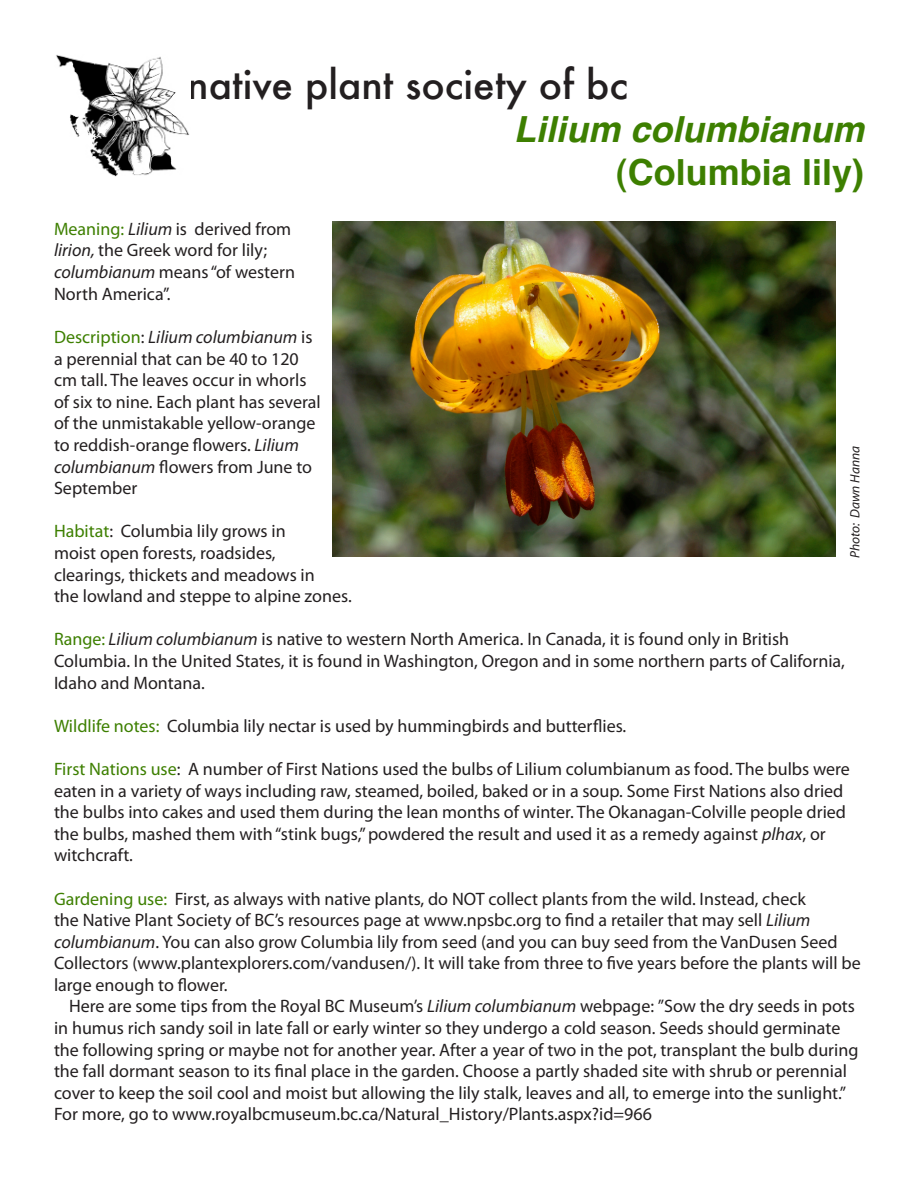
<style>
.page{position:relative;width:918px;height:1188px;background:#fff}
.page>*{position:absolute;margin:0;border:0;box-sizing:border-box;transform-origin:0 0}
.t1{font:500 39px "Futura";color:#231f20}
.t2{font:italic 700 36px "Helvetica";color:#3d7f00}
.t3{font:700 36px "Helvetica";color:#3d7f00}
.t4{font:18px/21.6px "Myriad Pro";color:#231f20}
.t5{font:italic 13.5px "Myriad Pro";color:#231f20}
.s1{color:#3d7f00}
.s2{font-style:italic}
</style>
<div class="page">
<img style="left:56px;top:55px;width:134px;height:122px">
<img style="left:332px;top:221px;width:504px;height:336px">
<p class="t1" style="left:187px;top:57px;width:442px">native plant society of bc</p>
<p class="t2" style="left:514px;top:99px;width:352px">Lilium columbianum</p>
<p class="t3" style="left:616px;top:143px;width:250px">(Columbia lily)</p>
<p class="t4" style="left:54px;top:218px;width:243px"><span class="s1">Meaning:</span> <span class="s2">Lilium</span> is derived from <span class="s2">lirion,</span> the Greek word for lily; <span class="s2">columbianum</span> means “of western<br>North America”.</p>
<p class="t4" style="left:54px;top:326px;width:268px"><span class="s1">Description</span>: <span class="s2">Lilium columbianum</span> is a perennial that can be 40 to 120 cm tall. The leaves occur in whorls of six to nine. Each plant has several of the unmistakable yellow-orange to reddish-orange flowers. <span class="s2">Lilium columbianum</span> flowers from June to<br>September</p>
<p class="t4" style="left:54px;top:520px;width:299px"><span class="s1">Habitat</span>: Columbia lily grows in<br>moist open forests, roadsides,<br>clearings, thickets and meadows in<br>the lowland and steppe to alpine zones.</p>
<p class="t4" style="left:54px;top:628px;width:793px"><span class="s1">Range:</span> <span class="s2">Lilium columbianum</span> is native to western North America. In Canada, it is found only in British<br>Columbia. In the United States, it is found in Washington, Oregon and in some northern parts of California,<br>Idaho and Montana.</p>
<p class="t4" style="left:54px;top:715px;width:574px"><span class="s1">Wildlife notes:</span> Columbia lily nectar is used by hummingbirds and butterflies.</p>
<p class="t4" style="left:54px;top:758px;width:797px"><span class="s1">First Nations use</span>: A number of First Nations used the bulbs of Lilium columbianum as food. The bulbs were eaten in a variety of ways including raw, steamed, boiled, baked or in a soup. Some First Nations also dried the bulbs into cakes and used them during the lean months of winter. The Okanagan-Colville people dried the bulbs, mashed them with “stink bugs,” powdered the result and used it as a remedy against <span class="s2">plhax</span>, or witchcraft.</p>
<p class="t4" style="left:54px;top:887px;width:808px"><span class="s1">Gardening use:</span> First, as always with native plants, do NOT collect plants from the wild. Instead, check<br>the Native Plant Society of BC’s resources page at www.npsbc.org to find a retailer that may sell <span class="s2">Lilium columbianum</span>. You can also grow Columbia lily from seed (and you can buy seed from the VanDusen Seed Collectors (www.plantexplorers.com/vandusen/). It will take from three to five years before the plants will be large enough to flower.</p>
<p class="t4" style="left:54px;top:995px;width:806px;text-indent:15px">Here are some tips from the Royal BC Museum’s <span class="s2">Lilium columbianum</span> webpage: ”Sow the dry seeds in pots in humus rich sandy soil in late fall or early winter so they undergo a cold season. Seeds should germinate the following spring or maybe not for another year. After a year of two in the pot, transplant the bulb during the fall dormant season to its final place in the garden. Choose a partly shaded site with shrub or perennial cover to keep the soil cool and moist but allowing the lily stalk, leaves and all, to emerge into the sunlight.” For more, go to www.royalbcmuseum.bc.ca/Natural_History/Plants.aspx?id=966</p>
<p class="t5" style="left:847px;top:558px;width:114px;rotate:-90deg">Photo: Dawn Hanna</p>
</div>
